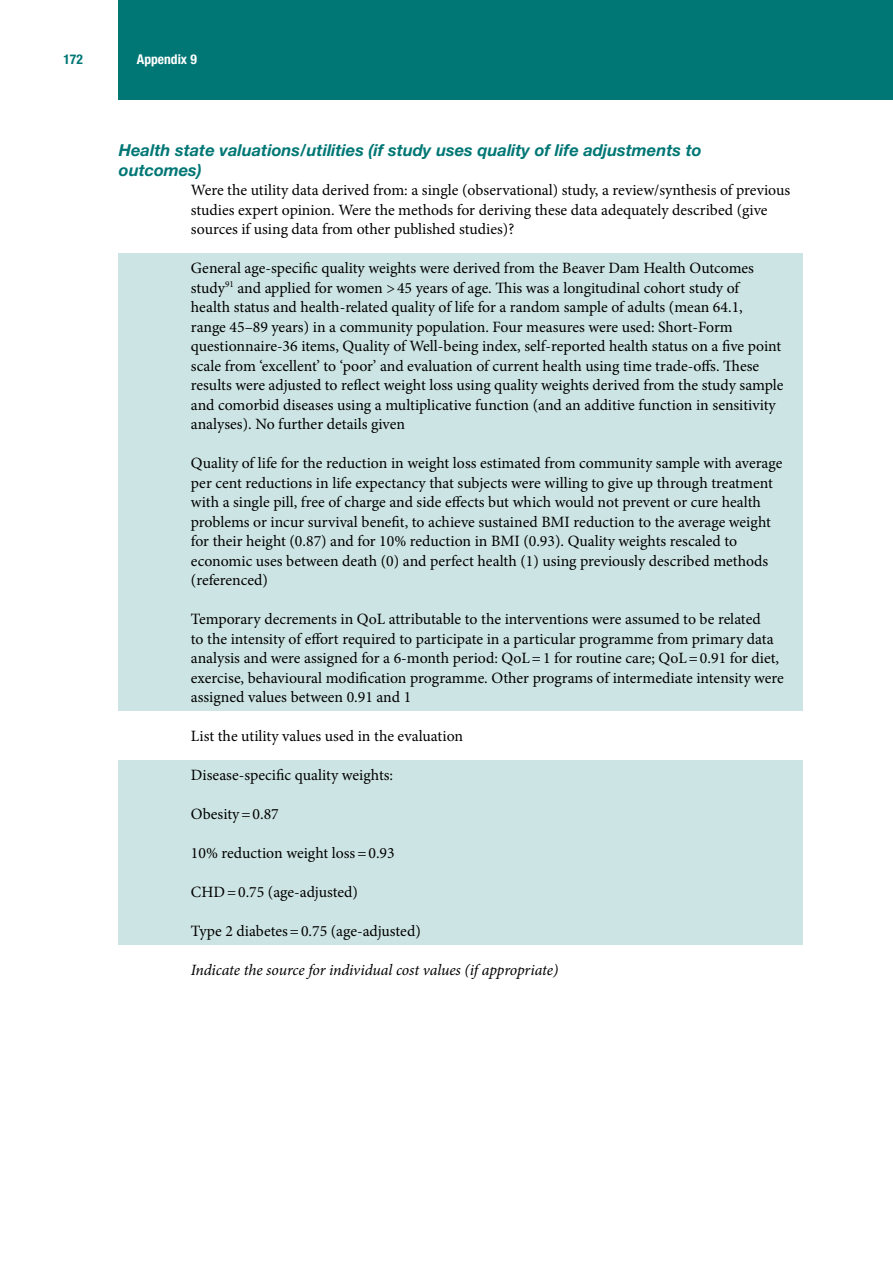
<style>
.page{position:relative;width:893px;height:1263px;background:#fff}
.page>*{position:absolute;margin:0;border:0;box-sizing:border-box;transform-origin:0 0}
.t1{font:italic 700 16.5px/19.5px "Helvetica Neue LT Pro";color:#007775}
.t2{font:15.75px/19.5px "Minion Pro";color:#000}
.t3{font:italic 15.75px "Minion Pro";letter-spacing:-.01em;color:#000}
.t4{font:700 condensed 13.5px "Helvetica Neue LT Pro";color:#fff}
.t5{font:700 condensed 13.5px "Helvetica Neue LT Pro";color:#007775}
</style>
<div class="page">
<div style="left:119px;top:0;width:774px;height:99px;background:#007775"></div>
<div style="left:119px;top:254px;width:684px;height:457px;background:#cce4e3"></div>
<div style="left:119px;top:760px;width:684px;height:185px;background:#cce4e3"></div>
<p class="t5" style="left:63px;top:51px;width:21px">172</p>
<p class="t4" style="left:137px;top:51px;width:61px">Appendix 9</p>
<p class="t1" style="left:119px;top:140px;width:584px">Health state valuations/utilities (if study uses quality of life adjustments to outcomes)</p>
<p class="t2" style="left:191px;top:180px;width:601px">Were the utility data derived from: a single (observational) study, a review/synthesis of previous studies expert opinion. Were the methods for deriving these data adequately described (give sources if using data from other published studies)?</p>
<p class="t2" style="left:191px;top:258px;width:594px">General age-specific quality weights were derived from the Beaver Dam Health Outcomes study<sup>91</sup> and applied for women &gt;45 years of age. This was a longitudinal cohort study of<br>health status and health-related quality of life for a random sample of adults (mean 64.1,<br>range 45–89 years) in a community population. Four measures were used: Short-Form questionnaire-36 items, Quality of Well-being index, self-reported health status on a five point scale from ‘excellent’ to ‘poor’ and evaluation of current health using time trade-offs. These results were adjusted to reflect weight loss using quality weights derived from the study sample and comorbid diseases using a multiplicative function (and an additive function in sensitivity analyses). No further details given</p>
<p class="t2" style="left:191px;top:453px;width:593px">Quality of life for the reduction in weight loss estimated from community sample with average per cent reductions in life expectancy that subjects were willing to give up through treatment with a single pill, free of charge and side effects but which would not prevent or cure health problems or incur survival benefit, to achieve sustained BMI reduction to the average weight for their height (0.87) and for 10% reduction in BMI (0.93). Quality weights rescaled to economic uses between death (0) and perfect health (1) using previously described methods (referenced)</p>
<p class="t2" style="left:191px;top:609px;width:595px">Temporary decrements in QoL attributable to the interventions were assumed to be related<br>to the intensity of effort required to participate in a particular programme from primary data analysis and were assigned for a 6-month period: QoL=1 for routine care; QoL=0.91 for diet, exercise, behavioural modification programme. Other programs of intermediate intensity were assigned values between 0.91 and 1</p>
<p class="t2" style="left:191px;top:726px;width:274px">List the utility values used in the evaluation</p>
<p class="t2" style="left:191px;top:765px;width:204px">Disease-specific quality weights:</p>
<p class="t2" style="left:191px;top:804px;width:89px">Obesity=0.87</p>
<p class="t2" style="left:191px;top:843px;width:205px">10% reduction weight loss=0.93</p>
<p class="t2" style="left:191px;top:882px;width:169px">CHD=0.75 (age-adjusted)</p>
<p class="t2" style="left:191px;top:921px;width:231px">Type 2 diabetes=0.75 (age-adjusted)</p>
<p class="t3" style="left:191px;top:959px;width:369px">Indicate the source for individual cost values (if appropriate)</p>
</div>
